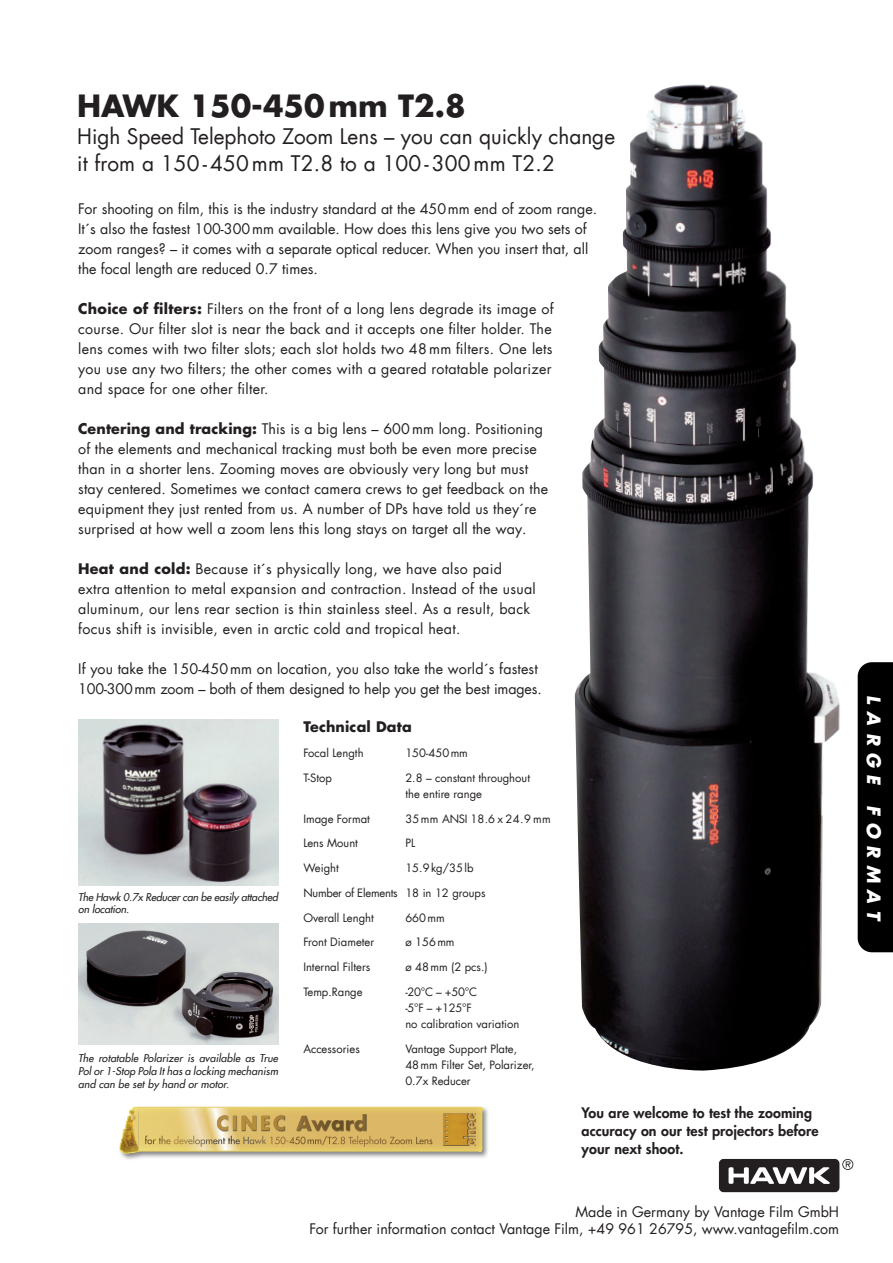
<style>
.page{position:relative;width:893px;height:1263px;background:#fff}
.page>*{position:absolute;margin:0;border:0;box-sizing:border-box;transform-origin:0 0}
.t1{font:700 30px "Futura Com";color:#231f20}
.t2{font:21px/27px "Futura Com";color:#231f20}
.t3{font:italic 700 18px "Futura Com";color:#fff}
.t4{font:14.25px/20px "Futura Com";letter-spacing:.01em;color:#231f20}
.t5{font:14.25px/20px "Futura Com";letter-spacing:-.01em;color:#231f20}
.t6{font:800 14.25px/18px "Futura Com";letter-spacing:.01em;color:#231f20}
.t7{font:700 14.25px "Futura Com";letter-spacing:.01em;color:#231f20}
.t8{font:11.25px/16.2px "Futura Com";color:#231f20}
.t9{font:italic 500 10.5px/12.6px "Futura Com";letter-spacing:.01em;color:#231f20;text-align:justify}
.t10{font:italic 500 10.5px/12.6px "Futura Com";letter-spacing:-.01em;color:#231f20}
.s1{font-weight:700}
</style>
<div class="page">
<svg style="left:842px;top:1159px;width:11px;height:11px"></svg>
<div style="left:718px;top:1158px;width:122px;height:35px;background:#231f20;border-radius:5px"></div>
<div style="left:718px;top:1158px;width:122px;height:35px;border:1px solid #fff;border-radius:5px"></div>
<svg style="left:728px;top:1167px;width:102px;height:17px"></svg>
<img style="left:575px;top:84px;width:265px;height:987px">
<img style="left:78px;top:924px;width:200px;height:120px">
<img style="left:78px;top:719px;width:200px;height:166px">
<div style="left:119px;top:1105px;width:371px;height:56px;background:#231f20;opacity:.56"></div>
<div style="left:118px;top:1106px;width:365px;height:48px;background:#fff101;opacity:.75"></div>
<svg style="left:120px;top:1107px;width:363px;height:47px;background:#d3b86e"></svg>
<div style="left:442px;top:1113px;width:33px;height:33px;background:#dcb866;opacity:.44"></div>
<div style="left:858px;top:662px;width:35px;height:290px;background:#000001"></div>
<h1 class="t1" style="left:77px;top:83px;width:390px">HAWK 150-450mm T2.8</h1>
<h2 class="t2" style="left:77px;top:123px;width:539px">High Speed Telephoto Zoom Lens – you can quickly change it from a 150-450mm T2.8 to a 100-300mm T2.2</h2>
<p class="t4" style="left:78px;top:198px;width:520px">For shooting on film, this is the industry standard at the 450mm end of zoom range.<br>It´s also the fastest 100-300mm available. How does this lens give you two sets of zoom ranges? – it comes with a separate optical reducer. When you insert that, all the focal length are reduced 0.7 times.</p>
<p class="t4" style="left:78px;top:298px;width:477px"><span class="s1">Choice of filters:</span> Filters on the front of a long lens degrade its image of course. Our filter slot is near the back and it accepts one filter holder. The lens comes with two filter slots; each slot holds two 48 mm filters. One lets you use any two filters; the other comes with a geared rotatable polarizer and space for one other filter.</p>
<p class="t4" style="left:78px;top:418px;width:471px"><span class="s1">Centering and tracking:</span> This is a big lens – 600mm long. Positioning of the elements and mechanical tracking must both be even more precise than in a shorter lens. Zooming moves are obviously very long but must stay centered. Sometimes we contact camera crews to get feedback on the equipment they just rented from us. A number of DPs have told us they´re surprised at how well a zoom lens this long stays on target all the way.</p>
<p class="t4" style="left:78px;top:558px;width:459px"><span class="s1">Heat and cold:</span> Because it´s physically long, we have also paid extra attention to metal expansion and contraction. Instead of the usual aluminum, our lens rear section is thin stainless steel. As a result, back focus shift is invisible, even in arctic cold and tropical heat.</p>
<p class="t5" style="left:78px;top:658px;width:465px">If you take the 150-450mm on location, you also take the world´s fastest<br>100-300mm zoom – both of them designed to help you get the best images.</p>
<p class="t10" style="left:78px;top:890px;width:201px">The Hawk 0.7x Reducer can be easily attached on location.</p>
<p class="t9" style="left:78px;top:1051px;width:201px">The rotatable Polarizer is available as True Pol or 1-Stop Pola It has a locking mechanism and can be set by hand or motor.</p>
<p class="t7" style="left:303px;top:716px;width:110px">Technical Data</p>
<p class="t8" style="left:303px;top:745px;width:62px">Focal Length</p>
<p class="t8" style="left:405px;top:745px;width:64px">150-450mm</p>
<p class="t8" style="left:303px;top:769px;width:30px">T-Stop</p>
<p class="t8" style="left:405px;top:769px;width:126px">2.8 – constant throughout the entire range</p>
<p class="t8" style="left:303px;top:810px;width:68px">Image Format</p>
<p class="t8" style="left:405px;top:810px;width:147px">35mm ANSI 18.6 x 24.9 mm</p>
<p class="t8" style="left:303px;top:835px;width:56px">Lens Mount</p>
<p class="t8" style="left:405px;top:835px;width:11px">PL</p>
<p class="t8" style="left:303px;top:860px;width:37px">Weight</p>
<p class="t8" style="left:303px;top:855px;width:184px;line-height:24.8px;text-indent:102px">15.9kg/35lb<br>Number of Elements 18 in 12 groups<br>Overall Lenght</p>
<p class="t8" style="left:405px;top:909px;width:41px">660mm</p>
<p class="t8" style="left:303px;top:934px;width:72px">Front Diameter</p>
<p class="t8" style="left:405px;top:934px;width:51px">ø 156mm</p>
<p class="t8" style="left:303px;top:959px;width:68px">Internal Filters</p>
<p class="t8" style="left:405px;top:959px;width:84px">ø 48mm (2 pcs.)</p>
<p class="t8" style="left:303px;top:983px;width:61px">Temp.Range</p>
<p class="t8" style="left:405px;top:983px;width:115px">-20°C – +50°C<br>-5°F – +125°F<br>no calibration variation</p>
<p class="t8" style="left:303px;top:1040px;width:58px">Accessories</p>
<p class="t8" style="left:405px;top:1040px;width:131px">Vantage Support Plate,<br>48mm Filter Set, Polarizer,<br>0.7x Reducer</p>
<p class="t6" style="left:581px;top:1103px;width:239px">You are welcome to test the zooming accuracy on our test projectors before your next shoot.</p>
<p class="t4" style="left:309px;top:1203px;width:531px;line-height:17.1px;text-align:right">Made in Germany by Vantage Film GmbH<br>For further information contact Vantage Film, +49 961 26795, www.vantagefilm.com</p>
<p class="t3" style="left:888px;top:695px;width:227px;rotate:90deg">LARGE FORMAT</p>
</div>
